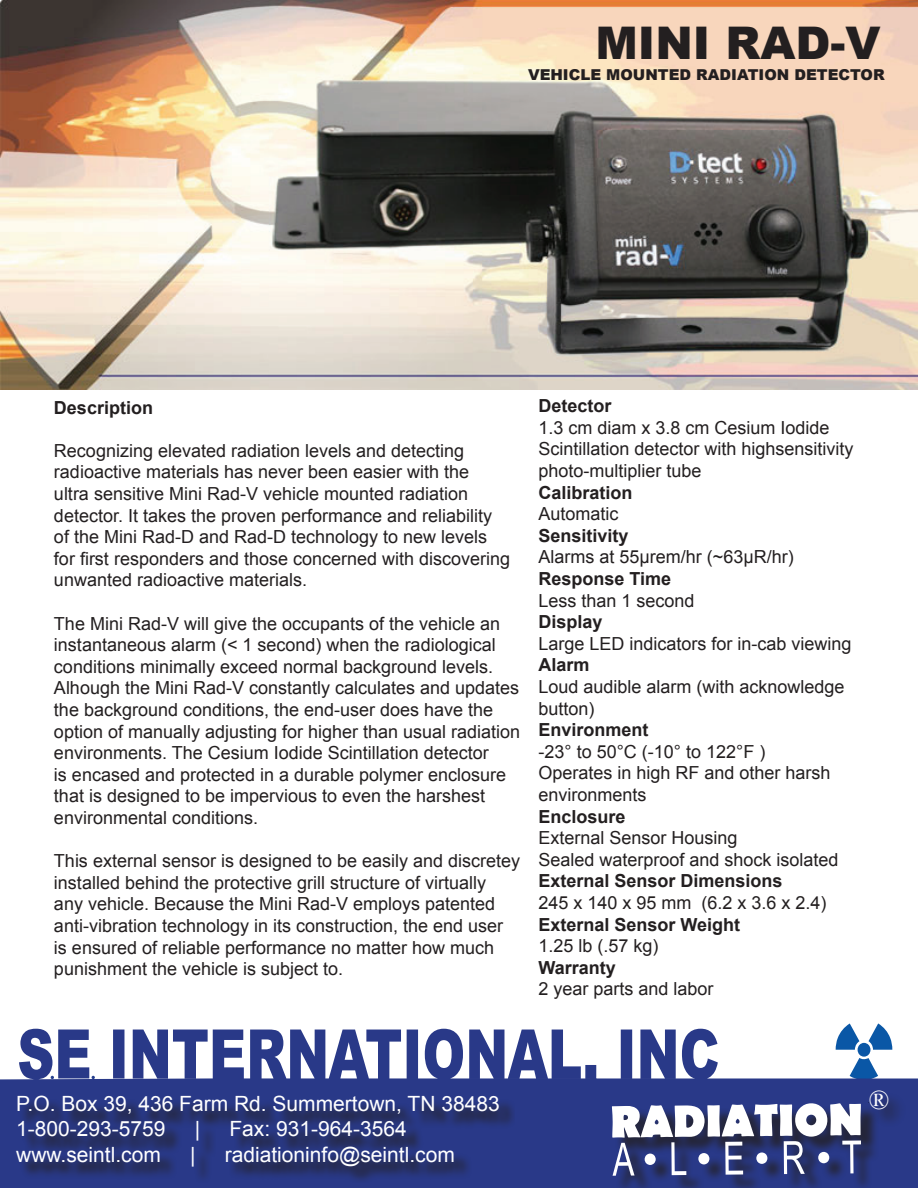
<style>
.page{position:relative;width:918px;height:1188px;background:#fff}
.page>*{position:absolute;margin:0;border:0;box-sizing:border-box;transform-origin:0 0}
.t1{font:900 45px "Arial";color:#231f20}
.t2{font:27px "Times New Roman";color:#fff}
.t3{font:21px/25.2px "Arial";color:#fff}
.t4{font:18px/21.6px "Arial";color:#231f20}
.t5{font:700 18px "Arial";color:#231f20}
.t6{font:900 15px "Arial";color:#231f20}
</style>
<div class="page">
<svg style="left:843px;top:1023px;width:42px;height:6px"></svg>
<svg style="left:0;top:1029px;width:918px;height:159px;fill:#293988"></svg>
<div style="left:613px;top:1103px;width:270px;height:85px;background:#231f20;opacity:.75"></div>
<svg style="left:612px;top:1103px;width:249px;height:73px"></svg>
<div style="left:17px;top:1097px;width:498px;height:86px;background:#231f20;opacity:.75"></div>
<div style="left:872px;top:1093px;width:34px;height:34px;background:#231f20;opacity:.75"></div>
<img style="left:0;top:0;width:918px;height:390px">
<h1 class="t1" style="left:596px;top:10px;width:286px">MINI RAD-V</h1>
<p class="t6" style="left:528px;top:63px;width:358px">VEHICLE MOUNTED RADIATION DETECTOR</p>
<p class="t5" style="left:54px;top:395px;width:101px">Description</p>
<p class="t4" style="left:54px;top:440px;width:458px">Recognizing elevated radiation levels and detecting radioactive materials has never been easier with the<br>ultra sensitive Mini Rad-V vehicle mounted radiation detector. It takes the proven performance and reliability of the Mini Rad-D and Rad-D technology to new levels for first responders and those concerned with discovering unwanted radioactive materials.</p>
<p class="t4" style="left:54px;top:613px;width:468px">The Mini Rad-V will give the occupants of the vehicle an instantaneous alarm (&lt; 1 second) when the radiological conditions minimally exceed normal background levels.<br>Alhough the Mini Rad-V constantly calculates and updates the background conditions, the end-user does have the option of manually adjusting for higher than usual radiation environments. The Cesium Iodide Scintillation detector<br>is encased and protected in a durable polymer enclosure that is designed to be impervious to even the harshest environmental conditions.</p>
<p class="t4" style="left:54px;top:850px;width:468px">This external sensor is designed to be easily and discretey installed behind the protective grill structure of virtually<br>any vehicle. Because the Mini Rad-V employs patented anti-vibration technology in its construction, the end user is ensured of reliable performance no matter how much punishment the vehicle is subject to.</p>
<p class="t5" style="left:538px;top:394px;width:75px">Detector</p>
<p class="t4" style="left:538px;top:417px;width:317px">1.3 cm diam x 3.8 cm Cesium Iodide<br>Scintillation detector with highsensitivity photo-multiplier tube</p>
<p class="t5" style="left:538px;top:480px;width:96px">Calibration</p>
<p class="t4" style="left:538px;top:503px;width:82px">Automatic</p>
<p class="t5" style="left:538px;top:523px;width:92px">Sensitivity</p>
<p class="t4" style="left:538px;top:546px;width:257px">Alarms at 55μrem/hr (~63μR/hr)</p>
<p class="t5" style="left:538px;top:567px;width:134px">Response Time</p>
<p class="t4" style="left:538px;top:590px;width:158px">Less than 1 second</p>
<p class="t5" style="left:538px;top:610px;width:66px">Display</p>
<p class="t4" style="left:538px;top:633px;width:315px">Large LED indicators for in-cab viewing</p>
<p class="t5" style="left:538px;top:653px;width:53px">Alarm</p>
<p class="t4" style="left:538px;top:676px;width:308px">Loud audible alarm (with acknowledge button)</p>
<p class="t5" style="left:538px;top:718px;width:112px">Environment</p>
<p class="t4" style="left:538px;top:741px;width:294px">-23° to 50°C (-10° to 122°F )<br>Operates in high RF and other harsh environments</p>
<p class="t5" style="left:538px;top:804px;width:89px">Enclosure</p>
<p class="t4" style="left:538px;top:827px;width:302px">External Sensor Housing<br>Sealed waterproof and shock isolated</p>
<p class="t5" style="left:538px;top:869px;width:246px">External Sensor Dimensions</p>
<p class="t4" style="left:538px;top:892px;width:290px">245 x 140 x 95 mm (6.2 x 3.6 x 2.4)</p>
<p class="t5" style="left:538px;top:912px;width:203px">External Sensor Weight</p>
<p class="t4" style="left:538px;top:935px;width:122px">1.25 lb (.57 kg)</p>
<p class="t5" style="left:538px;top:955px;width:79px">Warranty</p>
<p class="t4" style="left:538px;top:978px;width:177px">2 year parts and labor</p>
<p class="t3" style="left:16px;top:1091px;width:485px">P.O. Box 39, 436 Farm Rd. Summertown, TN 38483<br>1-800-293-5759</p>
<p class="t3" style="left:195px;top:1117px;width:7px">|</p>
<p class="t3" style="left:229px;top:1117px;width:179px">Fax: 931-964-3564</p>
<p class="t3" style="left:16px;top:1142px;width:146px">www.seintl.com</p>
<p class="t3" style="left:190px;top:1142px;width:7px">|</p>
<p class="t3" style="left:225px;top:1142px;width:232px">radiationinfo@seintl.com</p>
<h2 class="t2" style="left:869px;top:1081px;width:22px">®</h2>
</div>
